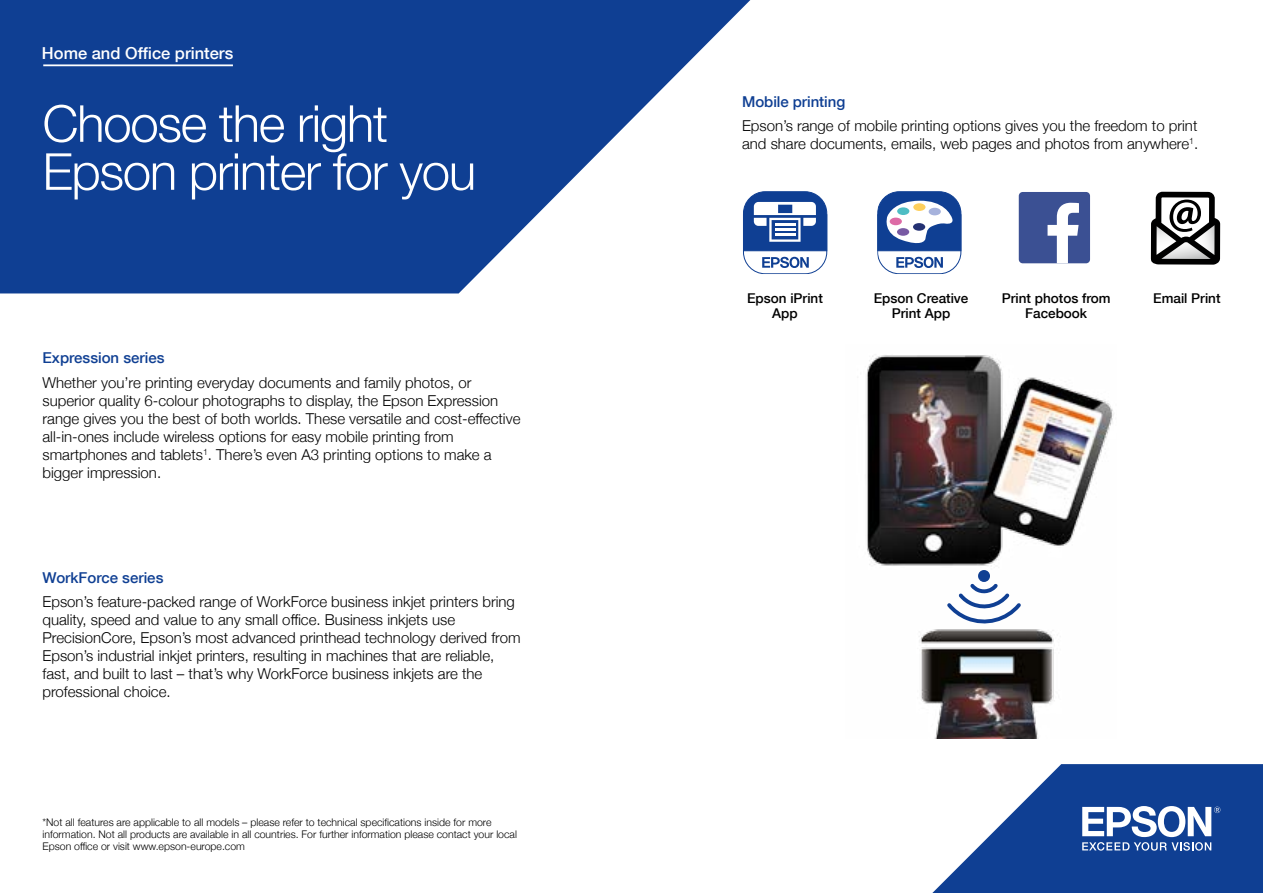
<style>
.page{position:relative;width:1263px;height:893px;background:#fff}
.page>*{position:absolute;margin:0;border:0;box-sizing:border-box;transform-origin:0 0}
.t1{font:300 51px/48px "Helvetica Neue";letter-spacing:-.025em;color:#fff}
.t2{font:500 16.5px "Helvetica Neue";color:#fff}
.t3{font:300 15px/18px "Helvetica Neue";color:#000}
.t4{font:500 15px "Helvetica Neue";color:#0f3f93}
.t5{font:500 13.5px/15px "Helvetica Neue";color:#000;text-align:center}
.t6{font:300 10.5px/12px "Helvetica Neue";color:#000}
</style>
<div class="page">
<svg style="left:0;top:0;width:750px;height:293px;fill:#0f3f93"></svg>
<hr style="left:43px;top:64px;width:190px;height:2px;background:#fff">
<img style="left:865px;top:354px;width:249px;height:385px">
<svg style="left:944px;top:568px;width:80px;height:58px"></svg>
<svg style="left:877px;top:191px;width:84px;height:83px"></svg>
<div style="left:913px;top:203px;width:12px;height:8px;background:#fecf5b;border-radius:50%"></div>
<div style="left:929px;top:208px;width:12px;height:7px;background:#a6b2dc;border-radius:50%"></div>
<div style="left:897px;top:207px;width:12px;height:8px;background:#4ebdc4;border-radius:50%"></div>
<div style="left:890px;top:218px;width:12px;height:7px;background:#dd6ba6;border-radius:50%"></div>
<div style="left:897px;top:228px;width:12px;height:8px;background:#785aa3;border-radius:50%"></div>
<div style="left:913px;top:223px;width:12px;height:8px;background:#243173;border-radius:50%"></div>
<svg style="left:1019px;top:192px;width:71px;height:71px"></svg>
<svg style="left:1151px;top:192px;width:69px;height:73px"></svg>
<svg style="left:743px;top:191px;width:84px;height:83px"></svg>
<svg style="left:932px;top:764px;width:331px;height:129px"></svg>
<p class="t2" style="left:42px;top:43px;width:193px">Home and Office printers</p>
<h1 class="t1" style="left:43px;top:96px;width:435px">Choose the right<br>Epson printer for you</h1>
<p class="t4" style="left:43px;top:349px;width:124px">Expression series</p>
<p class="t3" style="left:43px;top:372px;width:479px">Whether you’re printing everyday documents and family photos, or superior quality 6-colour photographs to display, the Epson Expression range gives you the best of both worlds. These versatile and cost-effective all-in-ones include wireless options for easy mobile printing from smartphones and tablets<sup>1</sup>. There’s even A3 printing options to make a bigger impression.</p>
<p class="t4" style="left:43px;top:568px;width:122px">WorkForce series</p>
<p class="t3" style="left:43px;top:591px;width:479px">Epson’s feature-packed range of WorkForce business inkjet printers bring quality, speed and value to any small office. Business inkjets use PrecisionCore, Epson’s most advanced printhead technology derived from Epson’s industrial inkjet printers, resulting in machines that are reliable, fast, and built to last – that’s why WorkForce business inkjets are the professional choice.</p>
<p class="t6" style="left:43px;top:816px;width:476px">*Not all features are applicable to all models – please refer to technical specifications inside for more information. Not all products are available in all countries. For further information please contact your local<br>Epson office or visit www.epson-europe.com</p>
<p class="t4" style="left:742px;top:93px;width:105px">Mobile printing</p>
<p class="t3" style="left:742px;top:116px;width:458px">Epson’s range of mobile printing options gives you the freedom to print and share documents, emails, web pages and photos from anywhere<sup>1</sup>.</p>
<p class="t5" style="left:874px;top:290px;width:96px">Epson Creative<br>Print App</p>
<p class="t5" style="left:1153px;top:290px;width:69px">Email Print</p>
<p class="t5" style="left:747px;top:290px;width:77px">Epson iPrint<br>App</p>
<p class="t5" style="left:1002px;top:290px;width:110px">Print photos from<br>Facebook</p>
</div>
